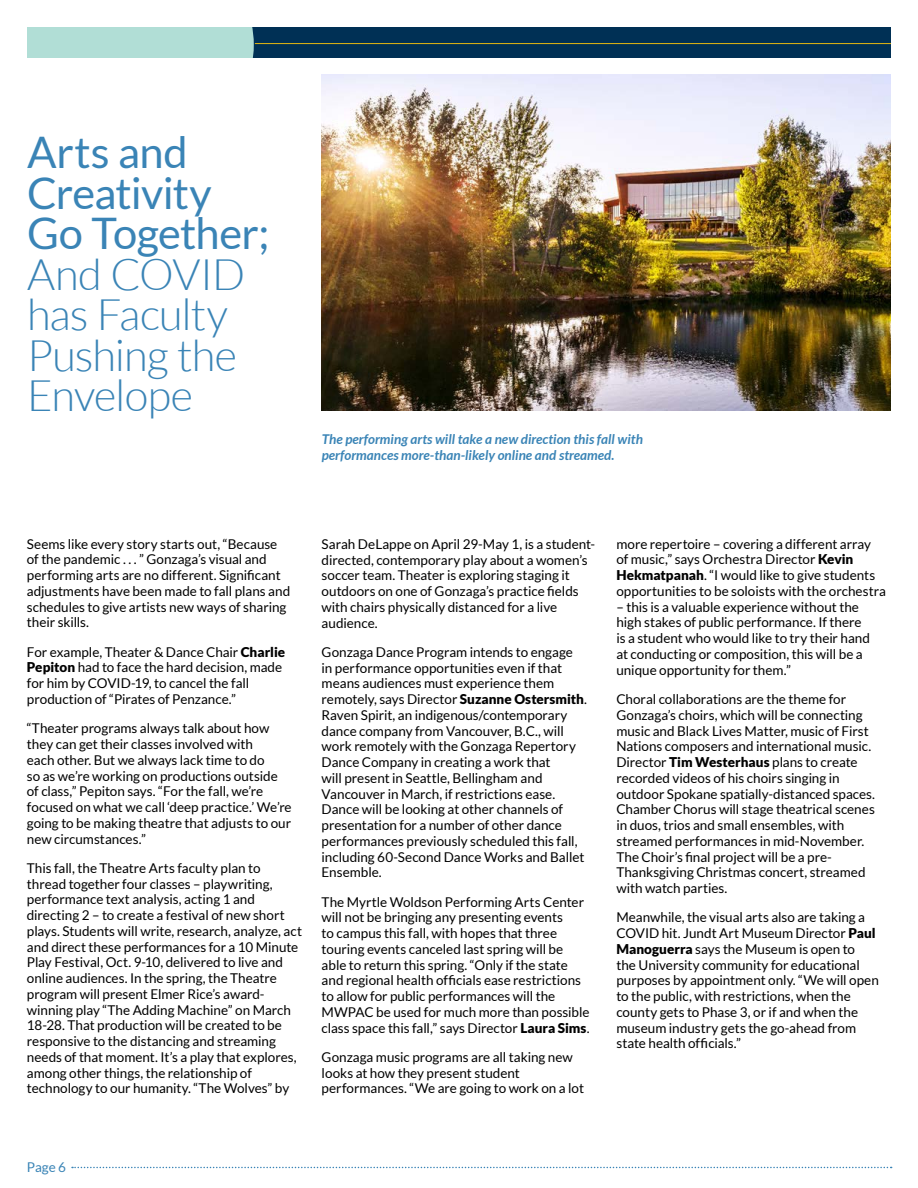
<style>
.page{position:relative;width:918px;height:1188px;background:#fff}
.page>*{position:absolute;margin:0;border:0;box-sizing:border-box;transform-origin:0 0}
.t1{font:300 43.5px/40.5px "Lato";letter-spacing:-.02em;color:#3a84b6}
.t2{font:43.5px/40.5px "Lato";letter-spacing:-.015em;color:#3a84b6}
.t3{font:13.5px/15.8px "Lato";letter-spacing:-.005em;color:#000}
.t4{font:italic 700 13.5px/16.2px "Lato";color:#3a84b6}
.t5{font:13.5px "Lato";color:#3a84b6}
.s1{font-weight:900}
</style>
<div class="page">
<svg style="left:72px;top:1167px;width:820px;height:1px"></svg>
<div style="left:27px;top:27px;width:864px;height:30px;background:#003055"></div>
<div style="left:27px;top:27px;width:227px;height:30px;background:#b1ded6"></div>
<hr style="left:255px;top:43px;width:636px;height:1px;background:#e6b711">
<img style="left:322px;top:75px;width:569px;height:335px">
<h1 class="t2" style="left:27px;top:132px;width:244px">Arts and<br>Creativity<br>Go Together;</h1>
<h1 class="t1" style="left:27px;top:254px;width:220px">And COVID has Faculty<br>Pushing the<br>Envelope</h1>
<p class="t4" style="left:322px;top:431px;width:323px">The performing arts will take a new direction this fall with performances more-than-likely online and streamed.</p>
<p class="t3" style="left:27px;top:536px;width:265px">Seems like every story starts out, “Because of the pandemic . . . ” Gonzaga’s visual and performing arts are no different. Significant adjustments have been made to fall plans and schedules to give artists new ways of sharing their skills.</p>
<p class="t3" style="left:27px;top:644px;width:260px">For example, Theater &amp; Dance Chair <span class="s1">Charlie Pepiton</span> had to face the hard decision, made for him by COVID-19, to cancel the fall production of “Pirates of Penzance.”</p>
<p class="t3" style="left:27px;top:720px;width:266px">“Theater programs always talk about how they can get their classes involved with<br>each other. But we always lack time to do<br>so as we’re working on productions outside of class,” Pepiton says. “For the fall, we’re focused on what we call ‘deep practice.’ We’re going to be making theatre that adjusts to our new circumstances.”</p>
<p class="t3" style="left:27px;top:860px;width:277px">This fall, the Theatre Arts faculty plan to thread together four classes – playwriting, performance text analysis, acting 1 and directing 2 – to create a festival of new short plays. Students will write, research, analyze, act and direct these performances for a 10 Minute Play Festival, Oct. 9-10, delivered to live and online audiences. In the spring, the Theatre program will present Elmer Rice’s award&shy;winning play “The Adding Machine” on March 18-28. That production will be created to be responsive to the distancing and streaming needs of that moment. It’s a play that explores, among other things, the relationship of technology to our humanity. “The Wolves” by</p>
<p class="t3" style="left:322px;top:536px;width:275px">Sarah DeLappe on April 29-May 1, is a student&shy;directed, contemporary play about a women’s soccer team. Theater is exploring staging it outdoors on one of Gonzaga’s practice fields with chairs physically distanced for a live audience.</p>
<p class="t3" style="left:322px;top:644px;width:267px">Gonzaga Dance Program intends to engage<br>in performance opportunities even if that means audiences must experience them remotely, says Director <span class="s1">Suzanne Ostersmith</span>.<br>Raven Spirit, an indigenous/contemporary dance company from Vancouver, B.C., will work remotely with the Gonzaga Repertory Dance Company in creating a work that<br>will present in Seattle, Bellingham and Vancouver in March, if restrictions ease.<br>Dance will be looking at other channels of presentation for a number of other dance performances previously scheduled this fall, including 60-Second Dance Works and Ballet Ensemble.</p>
<p class="t3" style="left:322px;top:894px;width:269px">The Myrtle Woldson Performing Arts Center will not be bringing any presenting events<br>to campus this fall, with hopes that three touring events canceled last spring will be able to return this spring. “Only if the state and regional health officials ease restrictions to allow for public performances will the MWPAC be used for much more than possible class space this fall,” says Director <span class="s1">Laura Sims</span>.</p>
<p class="t3" style="left:322px;top:1049px;width:264px">Gonzaga music programs are all taking new looks at how they present student performances. “We are going to work on a lot</p>
<p class="t3" style="left:616px;top:536px;width:271px">more repertoire – covering a different array of music,” says Orchestra Director <span class="s1">Kevin Hekmatpanah</span>. “I would like to give students opportunities to be soloists with the orchestra</p>
<p class="t3" style="left:616px;top:599px;width:255px">– this is a valuable experience without the high stakes of public performance. If there is a student who would like to try their hand at conducting or composition, this will be a unique opportunity for them.”</p>
<p class="t3" style="left:616px;top:691px;width:260px">Choral collaborations are the theme for Gonzaga’s choirs, which will be connecting music and Black Lives Matter, music of First Nations composers and international music.<br>Director <span class="s1">Tim Westerhaus</span> plans to create recorded videos of his choirs singing in outdoor Spokane spatially-distanced spaces.<br>Chamber Chorus will stage theatrical scenes in duos, trios and small ensembles, with streamed performances in mid-November.<br>The Choir’s final project will be a pre-Thanksgiving Christmas concert, streamed with watch parties.</p>
<p class="t3" style="left:616px;top:909px;width:264px">Meanwhile, the visual arts also are taking a COVID hit. Jundt Art Museum Director <span class="s1">Paul Manoguerra</span> says the Museum is open to<br>the University community for educational purposes by appointment only. “We will open to the public, with restrictions, when the county gets to Phase 3, or if and when the museum industry gets the go-ahead from state health officials.”</p>
<p class="t5" style="left:27px;top:1159px;width:41px">Page 6</p>
</div>
